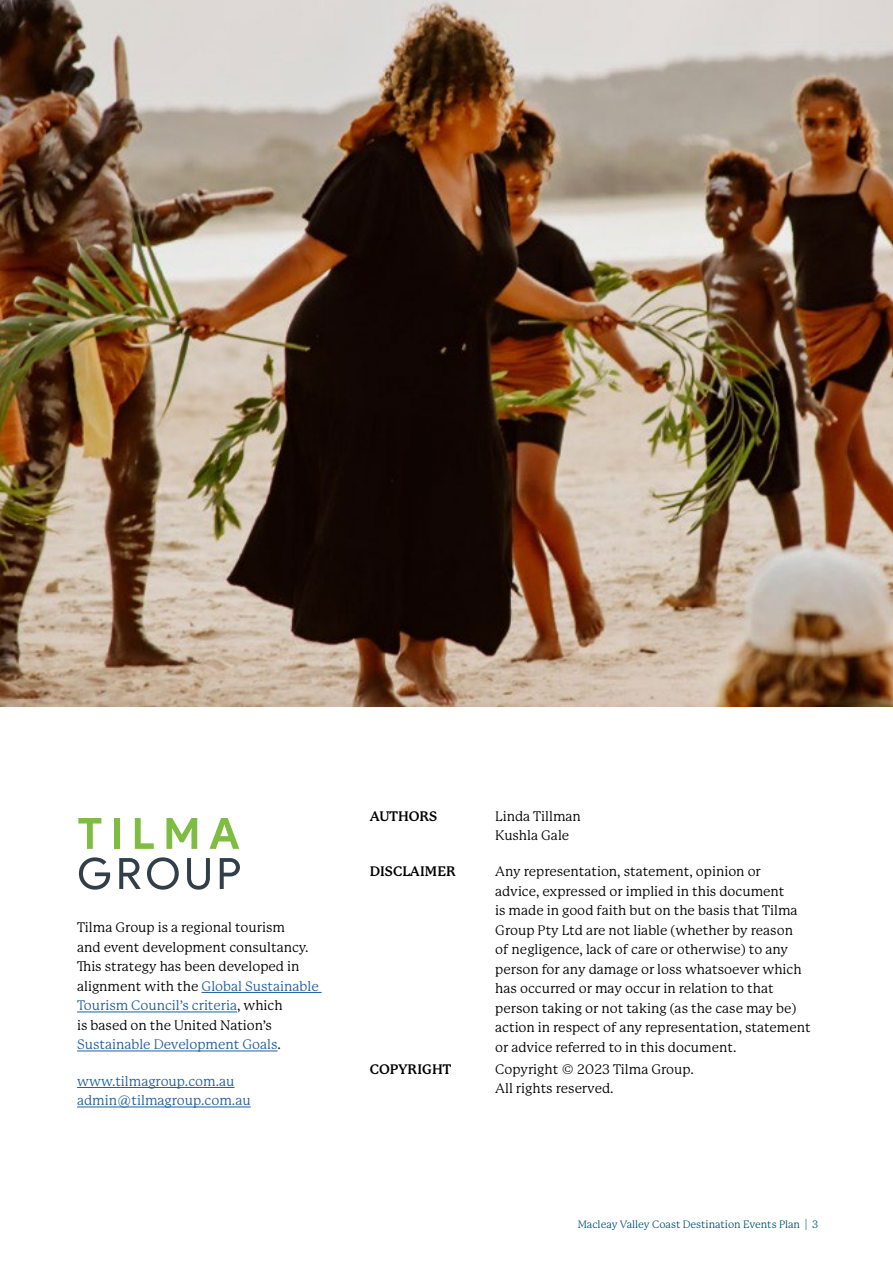
<style>
.page{position:relative;width:893px;height:1263px;background:#fff}
.page>*{position:absolute;margin:0;border:0;box-sizing:border-box;transform-origin:0 0}
.t1{font:13.5px/19.5px "P22 Mackinac Pro";color:#000}
.t2{font:13.5px/19.5px "P22 Mackinac Pro";color:#215e9e}
.t3{font:700 13.5px "P22 Mackinac Pro";color:#000}
.t4{font:10.5px "P22 Mackinac Pro";color:#00577d}
.s1{color:#215e9e}
</style>
<div class="page">
<svg style="left:78px;top:818px;width:23px;height:31px"></svg>
<div style="left:114px;top:818px;width:6px;height:31px;background:#7fbc42"></div>
<svg style="left:135px;top:818px;width:19px;height:31px"></svg>
<svg style="left:166px;top:818px;width:31px;height:31px"></svg>
<svg style="left:209px;top:818px;width:30px;height:31px"></svg>
<svg style="left:79px;top:857px;width:31px;height:33px"></svg>
<svg style="left:119px;top:858px;width:22px;height:31px"></svg>
<svg style="left:147px;top:857px;width:32px;height:33px"></svg>
<svg style="left:187px;top:858px;width:23px;height:32px"></svg>
<svg style="left:220px;top:858px;width:20px;height:31px"></svg>
<hr style="left:201px;top:992px;width:121px;height:1px;background:#215e9e">
<hr style="left:77px;top:1012px;width:160px;height:1px;background:#215e9e">
<hr style="left:77px;top:1051px;width:201px;height:1px;background:#215e9e">
<hr style="left:77px;top:1087px;width:157px;height:1px;background:#215e9e">
<hr style="left:77px;top:1107px;width:174px;height:1px;background:#215e9e">
<img style="left:0;top:0;width:893px;height:707px">
<p class="t1" style="left:77px;top:918px;width:243px">Tilma Group is a regional tourism<br>and event development consultancy.<br>This strategy has been developed in alignment with the <span class="s1">Global Sustainable Tourism Council’s criteria</span>, which<br>is based on the United Nation’s <span class="s1">Sustainable Development Goals</span>.</p>
<p class="t2" style="left:77px;top:1071px;width:175px">www.tilmagroup.com.au admin@tilmagroup.com.au</p>
<p class="t3" style="left:370px;top:808px;width:69px">AUTHORS</p>
<p class="t1" style="left:495px;top:806px;width:87px">Linda Tillman<br>Kushla Gale</p>
<p class="t3" style="left:370px;top:864px;width:88px">DISCLAIMER</p>
<p class="t1" style="left:495px;top:862px;width:317px">Any representation, statement, opinion or<br>advice, expressed or implied in this document<br>is made in good faith but on the basis that Tilma Group Pty Ltd are not liable (whether by reason<br>of negligence, lack of care or otherwise) to any person for any damage or loss whatsoever which has occurred or may occur in relation to that person taking or not taking (as the case may be) action in respect of any representation, statement or advice referred to in this document.</p>
<p class="t3" style="left:370px;top:1061px;width:83px">COPYRIGHT</p>
<p class="t1" style="left:495px;top:1060px;width:200px">Copyright © 2023 Tilma Group.<br>All rights reserved.</p>
<p class="t4" style="left:578px;top:1219px;width:242px">Macleay Valley Coast Destination Events Plan | 3</p>
</div>
